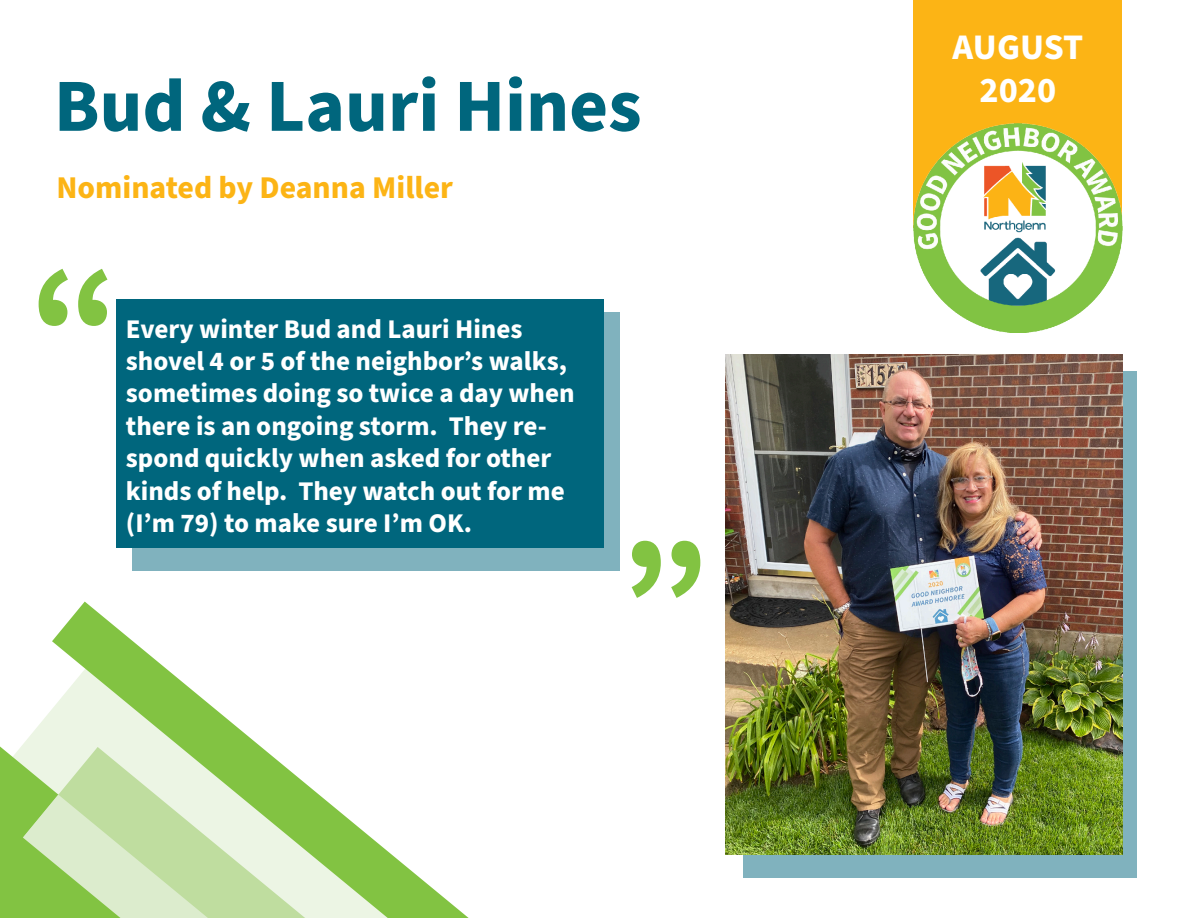
<style>
.page{position:relative;width:1188px;height:918px;background:#fff}
.page>*{position:absolute;margin:0;border:0;box-sizing:border-box;transform-origin:0 0}
.t1{font:700 162px "Source Sans Pro";color:#82c342}
.t2{font:700 75px "Source Sans Pro";color:#00667d}
.t3{font:700 36px "Source Sans Pro";color:#fff}
.t4{font:700 31.65px "Source Sans Pro";color:#fcb415}
.t5{font:700 27px/32.4px "Source Sans Pro";color:#fff}
</style>
<div class="page">
<div style="left:743px;top:371px;width:393px;height:506px;background:#80b2be"></div>
<div style="left:132px;top:312px;width:488px;height:259px;background:#80b2be"></div>
<div style="left:116px;top:299px;width:488px;height:249px;background:#00667d"></div>
<div style="left:914px;top:0;width:208px;height:228px;background:#fcb415"></div>
<img style="left:914px;top:123px;width:208px;height:210px">
<svg style="left:21px;top:709px;width:31px;height:38px"></svg>
<svg style="left:0;top:747px;width:52px;height:171px;background:#97cc62"></svg>
<svg style="left:52px;top:602px;width:417px;height:316px"></svg>
<img style="left:726px;top:354px;width:396px;height:501px">
<p class="t2" style="left:54px;top:55px;width:589px">Bud &amp; Lauri Hines</p>
<p class="t4" style="left:57px;top:166px;width:398px">Nominated by Deanna Miller</p>
<p class="t1" style="left:30px;top:215px;width:91px">“</p>
<p class="t5" style="left:126px;top:313px;width:450px">Every winter Bud and Lauri Hines shovel 4 or 5 of the neighbor’s walks, sometimes doing so twice a day when there is an ongoing storm. They re&shy;spond quickly when asked for other kinds of help. They watch out for me (I’m 79) to make sure I’m OK.</p>
<p class="t1" style="left:620px;top:490px;width:91px">”</p>
<p class="t3" style="left:953px;top:22px;width:132px">AUGUST</p>
<p class="t3" style="left:980px;top:66px;width:78px">2020</p>
</div>
